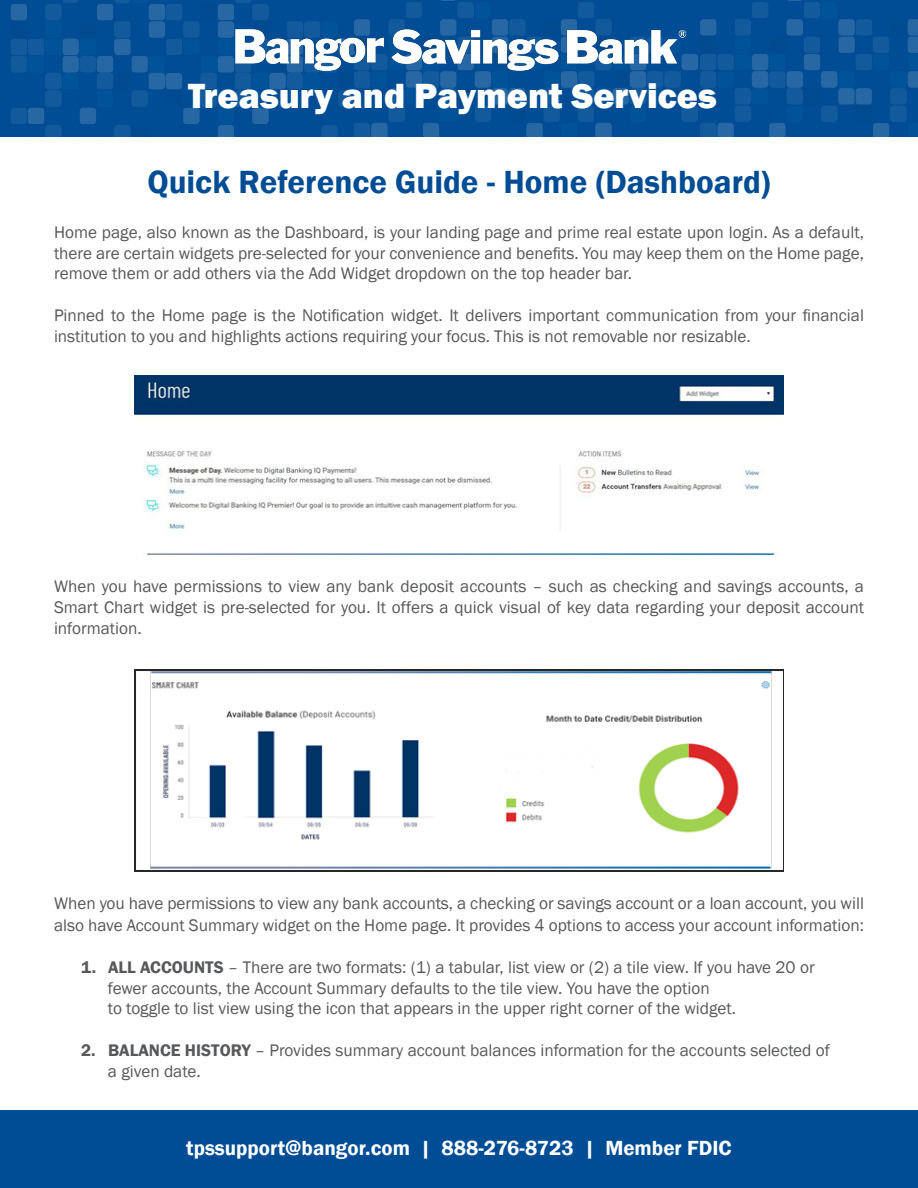
<style>
.page{position:relative;width:918px;height:1188px;background:#fff}
.page>*{position:absolute;margin:0;border:0;box-sizing:border-box;transform-origin:0 0}
.t1{font:800 36px "Franklin Gothic";color:#fff}
.t2{font:600 33px "Franklin Gothic";color:#014d95}
.t3{font:600 21px "Franklin Gothic";color:#fff}
.t4{font:17.25px/20.7px "Franklin Gothic";color:#57585a}
.s1{font-weight:600}
</style>
<div class="page">
<img style="left:0;top:0;width:303px;height:136px">
<img style="left:303px;top:0;width:346px;height:136px">
<img style="left:649px;top:0;width:269px;height:136px">
<img style="left:231px;top:25px;width:456px;height:48px">
<img style="left:135px;top:376px;width:649px;height:180px">
<img style="left:135px;top:670px;width:649px;height:202px">
<div style="left:0;top:1110px;width:918px;height:78px;background:#014d95"></div>
<p class="t1" style="left:188px;top:72px;width:530px">Treasury and Payment Services</p>
<p class="t2" style="left:147px;top:162px;width:625px">Quick Reference Guide - Home (Dashboard)</p>
<p class="t4" style="left:54px;top:222px;width:812px;text-align:justify">Home page, also known as the Dashboard, is your landing page and prime real estate upon login. As a default, there are certain widgets pre-selected for your convenience and benefits. You may keep them on the Home page, remove them or add others via the Add Widget dropdown on the top header bar.</p>
<p class="t4" style="left:54px;top:305px;width:811px;line-height:21.6px">Pinned to the Home page is the Notification widget. It delivers important communication from your financial institution to you and highlights actions requiring your focus. This is not removable nor resizable.</p>
<p class="t4" style="left:54px;top:576px;width:812px;text-align:justify">When you have permissions to view any bank deposit accounts – such as checking and savings accounts, a Smart Chart widget is pre-selected for you. It offers a quick visual of key data regarding your deposit account information.</p>
<p class="t4" style="left:54px;top:893px;width:812px;line-height:21.6px">When you have permissions to view any bank accounts, a checking or savings account or a loan account, you will also have Account Summary widget on the Home page. It provides 4 options to access your account information:</p>
<p class="t4" style="left:108px;top:957px;width:708px;text-indent:-27px"><span class="s1">1. ALL ACCOUNTS</span> – There are two formats: (1) a tabular, list view or (2) a tile view. If you have 20 or fewer accounts, the Account Summary defaults to the tile view. You have the option<br>to toggle to list view using the icon that appears in the upper right corner of the widget.</p>
<p class="t4" style="left:108px;top:1040px;width:724px;text-indent:-27px"><span class="s1">2. BALANCE HISTORY</span> – Provides summary account balances information for the accounts selected of a given date.</p>
<p class="t3" style="left:186px;top:1135px;width:547px">tpssupport@bangor.com | 888-276-8723 | Member FDIC</p>
</div>
